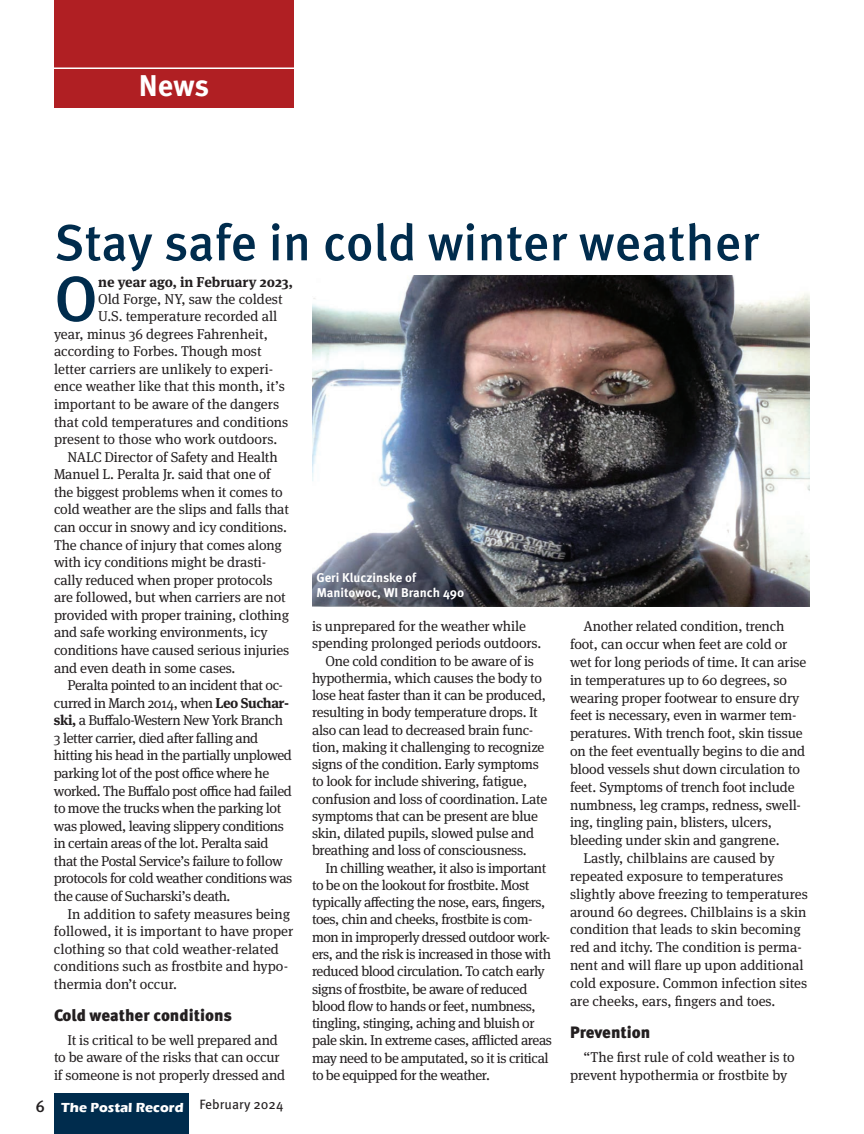
<style>
.page{position:relative;width:864px;height:1134px;background:#fff}
.page>*{position:absolute;margin:0;border:0;box-sizing:border-box;transform-origin:0 0}
.t1{font:500 64.05px "Meta Pro";color:#002c4d}
.t2{font:500 51px "Meta Pro";color:#002c4d}
.t3{font:700 30px "Meta Pro";color:#fff}
.t4{font:900 16.5px "Meta Pro";color:#231f20}
.t5{font:14.25px/17.5px "Meta Serif Pro";letter-spacing:-.01em;color:#231f20;text-align:center}
.t6{font:14.25px "Meta Serif Pro";letter-spacing:-.03em;color:#231f20}
.t7{font:700 14.25px "Meta Serif Pro";color:#231f20}
.t8{font:700 13.5px "Eras ITC";color:#fff}
.t9{font:700 12.75px/15px "Meta Pro";color:#fff}
.s1{font-weight:700}
.s2{font-family:"Meta Pro";font-weight:500;font-size:16.5px;color:#231f20}
</style>
<div class="page">
<div style="left:54px;top:1094px;width:135px;height:40px;background:#002c4d"></div>
<div style="left:54px;top:0;width:240px;height:108px;background:#b01f23"></div>
<hr style="left:54px;top:67px;width:240px;height:2px;background:#fff">
<img style="left:312px;top:276px;width:498px;height:331px">
<h3 class="t3" style="left:139px;top:62px;width:72px">News</h3>
<h2 class="t2" style="left:54px;top:203px;width:707px">Stay safe in cold winter weather</h2>
<h1 class="t1" style="left:54px;top:249px;width:46px">O</h1>
<p class="t7" style="left:98px;top:270px;width:196px">ne year ago, in February 2023,</p>
<p class="t5" style="left:98px;top:289px;width:186px">Old Forge, NY, saw the coldest</p>
<p class="t5" style="left:98px;top:307px;width:181px">U.S. temperature recorded all</p>
<p class="t5" style="left:54px;top:324px;width:216px">year, minus 36 degrees Fahrenheit,</p>
<p class="t5" style="left:54px;top:342px;width:209px">according to Forbes. Though most</p>
<p class="t5" style="left:54px;top:359px;width:221px">letter carriers are unlikely to experi-</p>
<p class="t5" style="left:54px;top:377px;width:233px">ence weather like that this month, it’s</p>
<p class="t5" style="left:54px;top:395px;width:227px">important to be aware of the dangers</p>
<p class="t5" style="left:54px;top:412px;width:236px">that cold temperatures and conditions</p>
<p class="t5" style="left:54px;top:430px;width:225px">present to those who work outdoors.</p>
<p class="t5" style="left:67px;top:447px;width:212px">NALC Director of Safety and Health</p>
<p class="t5" style="left:54px;top:465px;width:218px">Manuel L. Peralta Jr. said that one of</p>
<p class="t5" style="left:54px;top:482px;width:230px">the biggest problems when it comes to</p>
<p class="t5" style="left:54px;top:500px;width:236px">cold weather are the slips and falls that</p>
<p class="t5" style="left:54px;top:518px;width:234px">can occur in snowy and icy conditions.</p>
<p class="t5" style="left:54px;top:535px;width:230px">The chance of injury that comes along</p>
<p class="t5" style="left:54px;top:553px;width:214px">with icy conditions might be drasti-</p>
<p class="t5" style="left:54px;top:570px;width:220px">cally reduced when proper protocols</p>
<p class="t5" style="left:54px;top:588px;width:233px">are followed, but when carriers are not</p>
<p class="t5" style="left:54px;top:605px;width:237px">provided with proper training, clothing</p>
<p class="t5" style="left:54px;top:623px;width:215px">and safe working environments, icy</p>
<p class="t5" style="left:54px;top:641px;width:237px">conditions have caused serious injuries</p>
<p class="t5" style="left:54px;top:658px;width:183px">and even death in some cases.</p>
<p class="t6" style="left:67px;top:675px;width:217px">Peralta pointed to an incident that oc-</p>
<p class="t6" style="left:54px;top:692px;width:237px">curred in March 2014, when <span class="s1">Leo Suchar-</span></p>
<p class="t6" style="left:54px;top:710px;width:230px"><span class="s1">ski,</span> a Buffalo-Western New York Branch</p>
<p class="t6" style="left:54px;top:728px;width:206px">3 letter carrier, died after falling and</p>
<p class="t6" style="left:54px;top:745px;width:239px">hitting his head in the partially unplowed</p>
<p class="t6" style="left:54px;top:763px;width:217px">parking lot of the post office where he</p>
<p class="t6" style="left:54px;top:780px;width:239px">worked. The Buffalo post office had failed</p>
<p class="t6" style="left:54px;top:798px;width:229px">to move the trucks when the parking lot</p>
<p class="t6" style="left:54px;top:815px;width:231px">was plowed, leaving slippery conditions</p>
<p class="t6" style="left:54px;top:833px;width:216px">in certain areas of the lot. Peralta said</p>
<p class="t6" style="left:54px;top:851px;width:230px">that the Postal Service’s failure to follow</p>
<p class="t6" style="left:54px;top:868px;width:240px">protocols for cold weather conditions was</p>
<p class="t6" style="left:54px;top:886px;width:178px">the cause of Sucharski’s death.</p>
<p class="t5" style="left:67px;top:904px;width:224px">In addition to safety measures being</p>
<p class="t5" style="left:54px;top:922px;width:241px">followed, it is important to have proper</p>
<p class="t5" style="left:54px;top:939px;width:227px">clothing so that cold weather-related</p>
<p class="t5" style="left:54px;top:957px;width:236px">conditions such as frostbite and hypo-</p>
<p class="t5" style="left:54px;top:974px;width:125px">thermia don’t occur.</p>
<p class="t4" style="left:54px;top:1002px;width:180px">Cold weather conditions</p>
<p class="t5" style="left:54px;top:1030px;width:233px">It is critical to be well prepared and<br>to be aware of the risks that can occur if someone is not properly dressed and</p>
<p class="t8" style="left:36px;top:1099px;width:250px"><span class="s2">6</span> The Postal Record <sup>February</sup> <sup>2024</sup></p>
<p class="t9" style="left:316px;top:569px;width:150px">Geri Kluczinske of<br>Manitowoc, WI Branch 490</p>
<p class="t5" style="left:312px;top:617px;width:215px">is unprepared for the weather while</p>
<p class="t5" style="left:312px;top:634px;width:231px">spending prolonged periods outdoors.</p>
<p class="t5" style="left:325px;top:651px;width:210px">One cold condition to be aware of is</p>
<p class="t5" style="left:312px;top:668px;width:231px">hypothermia, which causes the body to</p>
<p class="t5" style="left:312px;top:686px;width:236px">lose heat faster than it can be produced,</p>
<p class="t5" style="left:312px;top:703px;width:227px">resulting in body temperature drops. It</p>
<p class="t5" style="left:312px;top:720px;width:223px">also can lead to decreased brain func-</p>
<p class="t5" style="left:312px;top:737px;width:234px">tion, making it challenging to recognize</p>
<p class="t5" style="left:312px;top:755px;width:228px">signs of the condition. Early symptoms</p>
<p class="t5" style="left:312px;top:772px;width:217px">to look for include shivering, fatigue,</p>
<p class="t5" style="left:312px;top:789px;width:237px">confusion and loss of coordination. Late</p>
<p class="t5" style="left:312px;top:806px;width:228px">symptoms that can be present are blue</p>
<p class="t5" style="left:312px;top:824px;width:224px">skin, dilated pupils, slowed pulse and</p>
<p class="t5" style="left:312px;top:841px;width:216px">breathing and loss of consciousness.</p>
<p class="t6" style="left:325px;top:857px;width:222px">In chilling weather, it also is important</p>
<p class="t6" style="left:312px;top:875px;width:219px">to be on the lookout for frostbite. Most</p>
<p class="t6" style="left:312px;top:892px;width:235px">typically affecting the nose, ears, fingers,</p>
<p class="t6" style="left:312px;top:909px;width:222px">toes, chin and cheeks, frostbite is com-</p>
<p class="t6" style="left:312px;top:926px;width:240px">mon in improperly dressed outdoor work-</p>
<p class="t6" style="left:312px;top:944px;width:241px">ers, and the risk is increased in those with</p>
<p class="t6" style="left:312px;top:961px;width:234px">reduced blood circulation. To catch early</p>
<p class="t6" style="left:312px;top:978px;width:217px">signs of frostbite, be aware of reduced</p>
<p class="t6" style="left:312px;top:995px;width:225px">blood flow to hands or feet, numbness,</p>
<p class="t6" style="left:312px;top:1013px;width:224px">tingling, stinging, aching and bluish or</p>
<p class="t6" style="left:312px;top:1030px;width:242px">pale skin. In extreme cases, afflicted areas</p>
<p class="t6" style="left:312px;top:1047px;width:238px">may need to be amputated, so it is critical</p>
<p class="t6" style="left:312px;top:1065px;width:179px">to be equipped for the weather.</p>
<p class="t5" style="left:584px;top:617px;width:202px">Another related condition, trench</p>
<p class="t5" style="left:570px;top:635px;width:219px">foot, can occur when feet are cold or</p>
<p class="t5" style="left:570px;top:652px;width:238px">wet for long periods of time. It can arise</p>
<p class="t5" style="left:570px;top:670px;width:219px">in temperatures up to 60 degrees, so</p>
<p class="t5" style="left:570px;top:688px;width:231px">wearing proper footwear to ensure dry</p>
<p class="t5" style="left:570px;top:706px;width:228px">feet is necessary, even in warmer tem-</p>
<p class="t5" style="left:570px;top:724px;width:234px">peratures. With trench foot, skin tissue</p>
<p class="t5" style="left:570px;top:742px;width:237px">on the feet eventually begins to die and</p>
<p class="t5" style="left:570px;top:759px;width:231px">blood vessels shut down circulation to</p>
<p class="t5" style="left:570px;top:777px;width:226px">feet. Symptoms of trench foot include</p>
<p class="t5" style="left:570px;top:795px;width:233px">numbness, leg cramps, redness, swell-</p>
<p class="t5" style="left:570px;top:813px;width:203px">ing, tingling pain, blisters, ulcers,</p>
<p class="t5" style="left:570px;top:831px;width:211px">bleeding under skin and gangrene.</p>
<p class="t5" style="left:584px;top:849px;width:193px">Lastly, chilblains are caused by</p>
<p class="t5" style="left:570px;top:866px;width:215px">repeated exposure to temperatures</p>
<p class="t5" style="left:570px;top:884px;width:239px">slightly above freezing to temperatures</p>
<p class="t5" style="left:570px;top:902px;width:238px">around 60 degrees. Chilblains is a skin</p>
<p class="t5" style="left:570px;top:920px;width:232px">condition that leads to skin becoming</p>
<p class="t5" style="left:570px;top:938px;width:233px">red and itchy. The condition is perma-</p>
<p class="t5" style="left:570px;top:956px;width:235px">nent and will flare up upon additional</p>
<p class="t5" style="left:570px;top:973px;width:239px">cold exposure. Common infection sites</p>
<p class="t5" style="left:570px;top:991px;width:207px">are cheeks, ears, fingers and toes.</p>
<p class="t4" style="left:570px;top:1019px;width:82px">Prevention</p>
<p class="t5" style="left:570px;top:1048px;width:226px;text-align:left;text-indent:13px">“The first rule of cold weather is to prevent hypothermia or frostbite by</p>
</div>
